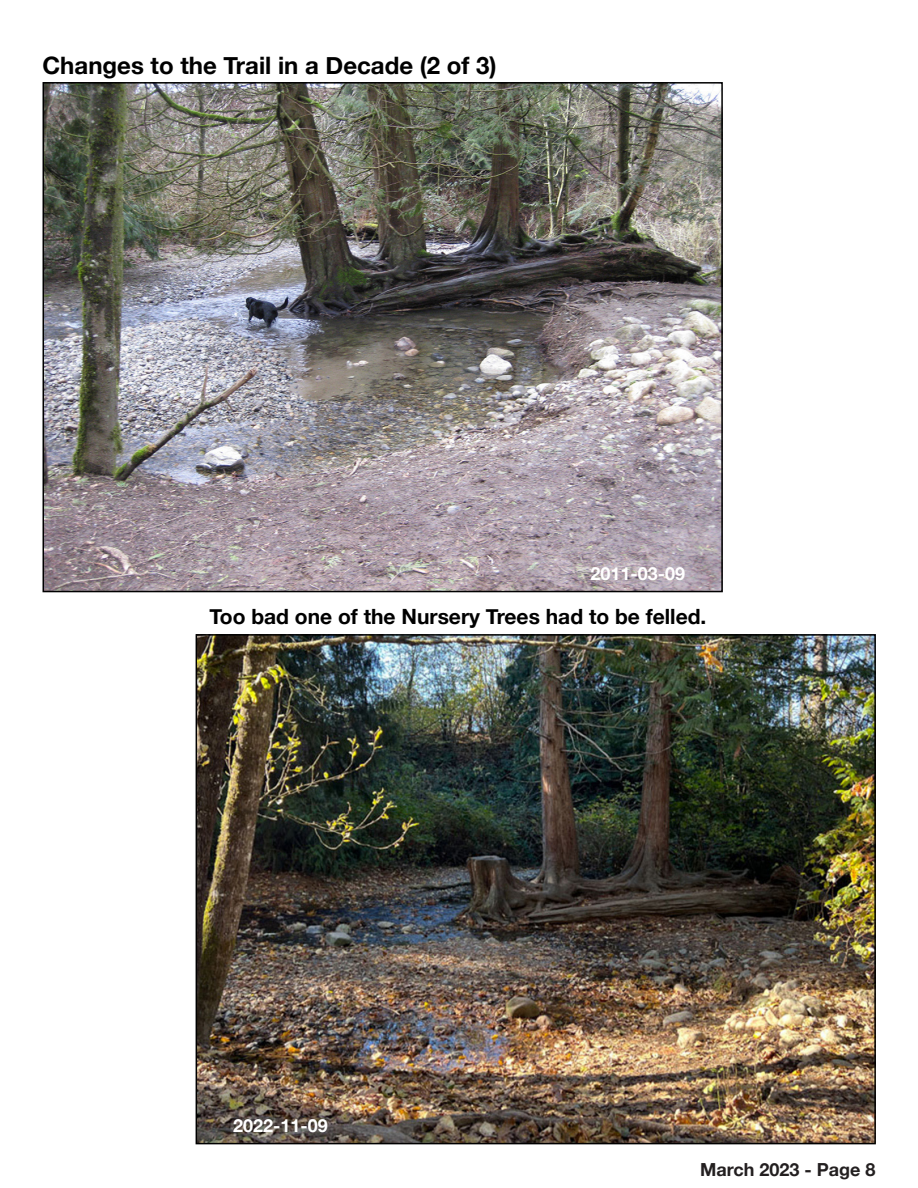
<style>
.page{position:relative;width:918px;height:1188px;background:#fff}
.page>*{position:absolute;margin:0;border:0;box-sizing:border-box;transform-origin:0 0}
.t1{font:700 24px "Helvetica Neue";color:#000}
.t2{font:700 21px "Helvetica Neue";color:#000}
.t3{font:700 18px "Helvetica Neue";color:#fff}
.t4{font:700 18px "Helvetica Neue";color:#231f20}
</style>
<div class="page">
<img style="left:199px;top:637px;width:674px;height:504px">
<div style="left:196px;top:634px;width:680px;height:510px;border:2px solid #000"></div>
<img style="left:46px;top:85px;width:674px;height:504px">
<div style="left:43px;top:82px;width:680px;height:510px;border:2px solid #000"></div>
<p class="t1" style="left:43px;top:46px;width:456px">Changes to the Trail in a Decade (2 of 3)</p>
<p class="t3" style="left:590px;top:559px;width:96px">2011-03-09</p>
<p class="t2" style="left:209px;top:600px;width:499px">Too bad one of the Nursery Trees had to be felled.</p>
<p class="t3" style="left:233px;top:1111px;width:96px">2022-11-09</p>
<p class="t4" style="left:700px;top:1155px;width:177px">March 2023 - Page 8</p>
</div>
